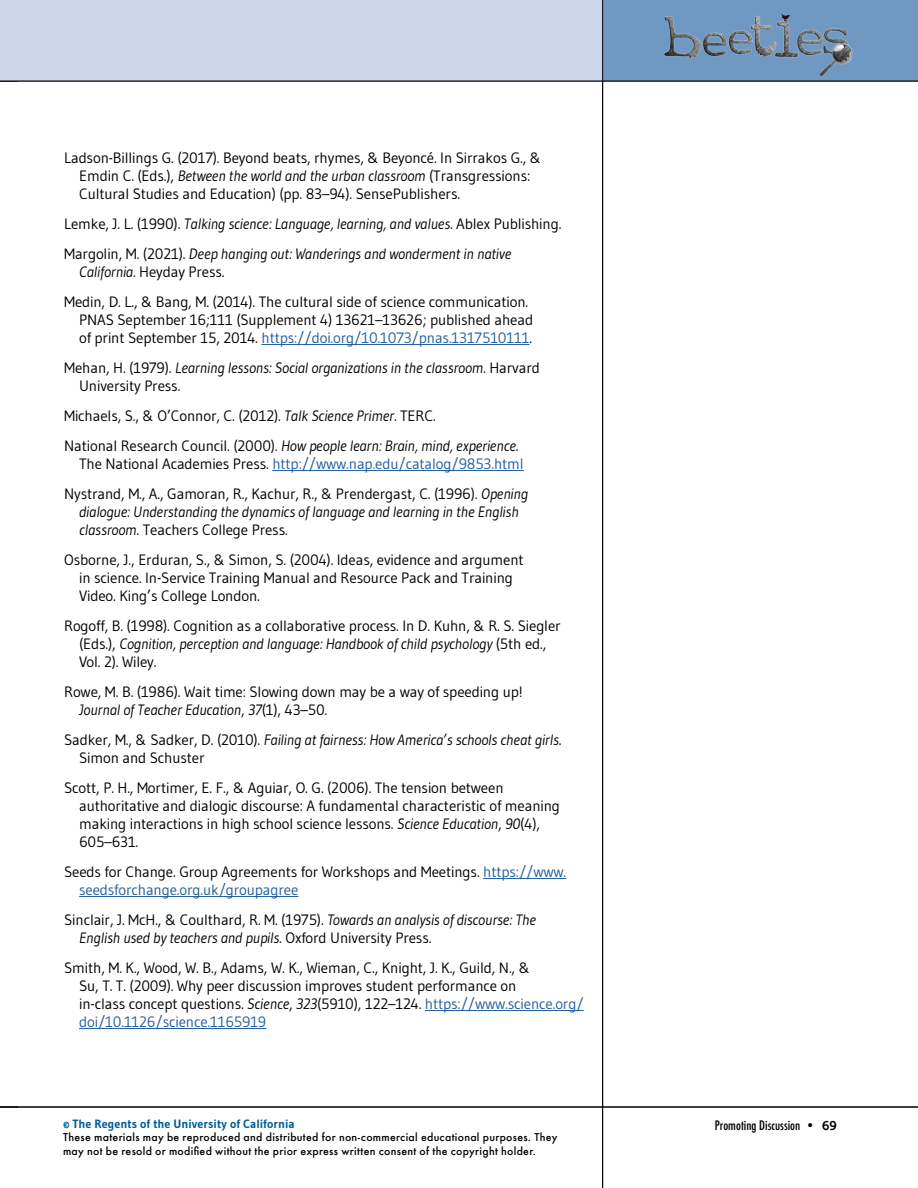
<style>
.page{position:relative;width:918px;height:1188px;background:#fff}
.page>*{position:absolute;margin:0;border:0;box-sizing:border-box;transform-origin:0 0}
.t1{font:15px/18px "Gudea";letter-spacing:-.01em;color:#000}
.t2{font:italic 15px/18px "Gudea";letter-spacing:-.01em;color:#000}
.t3{font:500 condensed 12.75px "Futura";color:#000}
.t4{font:700 12px "Gudea";color:#005d98}
.t5{font:500 10.5px/13.5px "Futura";letter-spacing:.025em;color:#000}
.s1{font-style:italic}
.s2{font-style:normal}
.s3{color:#215e9e}
.s4{font-family:"Museo 700";font-weight:400;font-stretch:normal}
</style>
<div class="page">
<hr style="left:0;top:1107px;width:918px;height:1px;background:#000">
<div style="left:603px;top:0;width:315px;height:81px;background:#6f98c3"></div>
<div style="left:0;top:0;width:602px;height:81px;background:#cbd6e9"></div>
<svg style="left:781px;top:14px;width:9px;height:8px"></svg>
<hr style="left:602px;top:0;width:1px;height:1188px;background:#000">
<hr style="left:0;top:81px;width:918px;height:1px;background:#000">
<hr style="left:262px;top:344px;width:267px;height:1px;background:#215e9e">
<hr style="left:272px;top:470px;width:252px;height:1px;background:#215e9e">
<hr style="left:483px;top:878px;width:83px;height:1px;background:#215e9e">
<hr style="left:79px;top:896px;width:219px;height:1px;background:#215e9e">
<hr style="left:425px;top:1010px;width:159px;height:1px;background:#215e9e">
<hr style="left:79px;top:1028px;width:187px;height:1px;background:#215e9e">
<p class="t1" style="left:79px;top:149px;width:464px;text-indent:-15px">Ladson-Billings G. (2017). Beyond beats, rhymes, &amp; Beyoncé. In Sirrakos G., &amp;<br>Emdin C. (Eds.), <span class="s1">Between the world and the urban classroom</span> (Transgressions:<br>Cultural Studies and Education) (pp. 83–94). SensePublishers.</p>
<p class="t2" style="left:64px;top:209px;width:499px;line-height:30px"><span class="s2">Lemke, J. L. (1990).</span> Talking science: Language, learning, and values<span class="s2">. Ablex Publishing.<br>Margolin, M. (2021).</span> Deep hanging out: Wanderings and wonderment in native</p>
<p class="t1" style="left:64px;top:257px;width:466px;line-height:30px;text-indent:15px"><span class="s1">California</span>. Heyday Press.<br>Medin, D. L., &amp; Bang, M. (2014). The cultural side of science communication.</p>
<p class="t1" style="left:79px;top:311px;width:456px">PNAS September 16;111 (Supplement 4) 13621–13626; published ahead of print September 15, 2014. <span class="s3">https://doi.org/10.1073/pnas.1317510111</span>.</p>
<p class="t2" style="left:79px;top:359px;width:462px;text-indent:-15px"><span class="s2">Mehan, H. (1979).</span> Learning lessons: Social organizations in the classroom<span class="s2">. Harvard<br>University Press.</span></p>
<p class="t1" style="left:64px;top:401px;width:456px;line-height:30px">Michaels, S., &amp; O’Connor, C. (2012). <span class="s1">Talk Science Primer</span>. TERC.<br>National Research Council. (2000). <span class="s1">How people learn: Brain, mind, experience.</span></p>
<p class="t1" style="left:64px;top:449px;width:466px;line-height:30px;text-indent:15px">The National Academies Press. <span class="s3">http://www.nap.edu/catalog/9853.html<br></span>Nystrand, M., A., Gamoran, R., Kachur, R., &amp; Prendergast, C. (1996). <span class="s1">Opening</span></p>
<p class="t2" style="left:79px;top:503px;width:441px">dialogue: Understanding the dynamics of language and learning in the English classroom<span class="s2">. Teachers College Press.</span></p>
<p class="t1" style="left:79px;top:551px;width:446px;text-indent:-15px">Osborne, J., Erduran, S., &amp; Simon, S. (2004). Ideas, evidence and argument in science. In-Service Training Manual and Resource Pack and Training<br>Video. King’s College London.</p>
<p class="t1" style="left:79px;top:617px;width:483px;text-indent:-15px">Rogoff, B. (1998). Cognition as a collaborative process. In D. Kuhn, &amp; R. S. Siegler (Eds.), <span class="s1">Cognition, perception and language: Handbook of child psychology</span> (5th ed.,<br>Vol. 2). Wiley.</p>
<p class="t1" style="left:79px;top:683px;width:445px;text-indent:-15px">Rowe, M. B. (1986). Wait time: Slowing down may be a way of speeding up!<br><span class="s1">Journal of Teacher Education</span>, <span class="s1">37</span>(1), 43–50.</p>
<p class="t2" style="left:79px;top:731px;width:484px;text-indent:-15px"><span class="s2">Sadker, M., &amp; Sadker, D. (2010).</span> Failing at fairness: How America’s schools cheat girls<span class="s2">.<br>Simon and Schuster</span></p>
<p class="t1" style="left:79px;top:779px;width:482px;text-indent:-15px">Scott, P. H., Mortimer, E. F., &amp; Aguiar, O. G. (2006). The tension between authoritative and dialogic discourse: A fundamental characteristic of meaning making interactions in high school science lessons. <span class="s1">Science Education</span>, <span class="s1">90</span>(4), 605–631.</p>
<p class="t1" style="left:79px;top:863px;width:489px;text-indent:-15px">Seeds for Change. Group Agreements for Workshops and Meetings. <span class="s3">https://www. seedsforchange.org.uk/groupagree</span></p>
<p class="t2" style="left:79px;top:911px;width:458px;text-indent:-15px"><span class="s2">Sinclair, J. McH., &amp; Coulthard, R. M. (1975).</span> Towards an analysis of discourse: The<br>English used by teachers and pupils<span class="s2">. Oxford University Press.</span></p>
<p class="t1" style="left:79px;top:959px;width:506px;text-indent:-15px">Smith, M. K., Wood, W. B., Adams, W. K., Wieman, C., Knight, J. K., Guild, N., &amp;<br>Su, T. T. (2009). Why peer discussion improves student performance on<br>in-class concept questions. <span class="s1">Science</span>, <span class="s1">323</span>(5910), 122–124. <span class="s3">https://www.science.org/ doi/10.1126/science.1165919</span></p>
<p class="t4" style="left:63px;top:1116px;width:233px">© The Regents of the University of California</p>
<p class="t3" style="left:715px;top:1117px;width:124px">Promoting Discussion • <span class="s4">69</span></p>
<p class="t5" style="left:63px;top:1130px;width:496px">These materials may be reproduced and distributed for non-commercial educational purposes. They may not be resold or modified without the prior express written consent of the copyright holder.</p>
</div>
